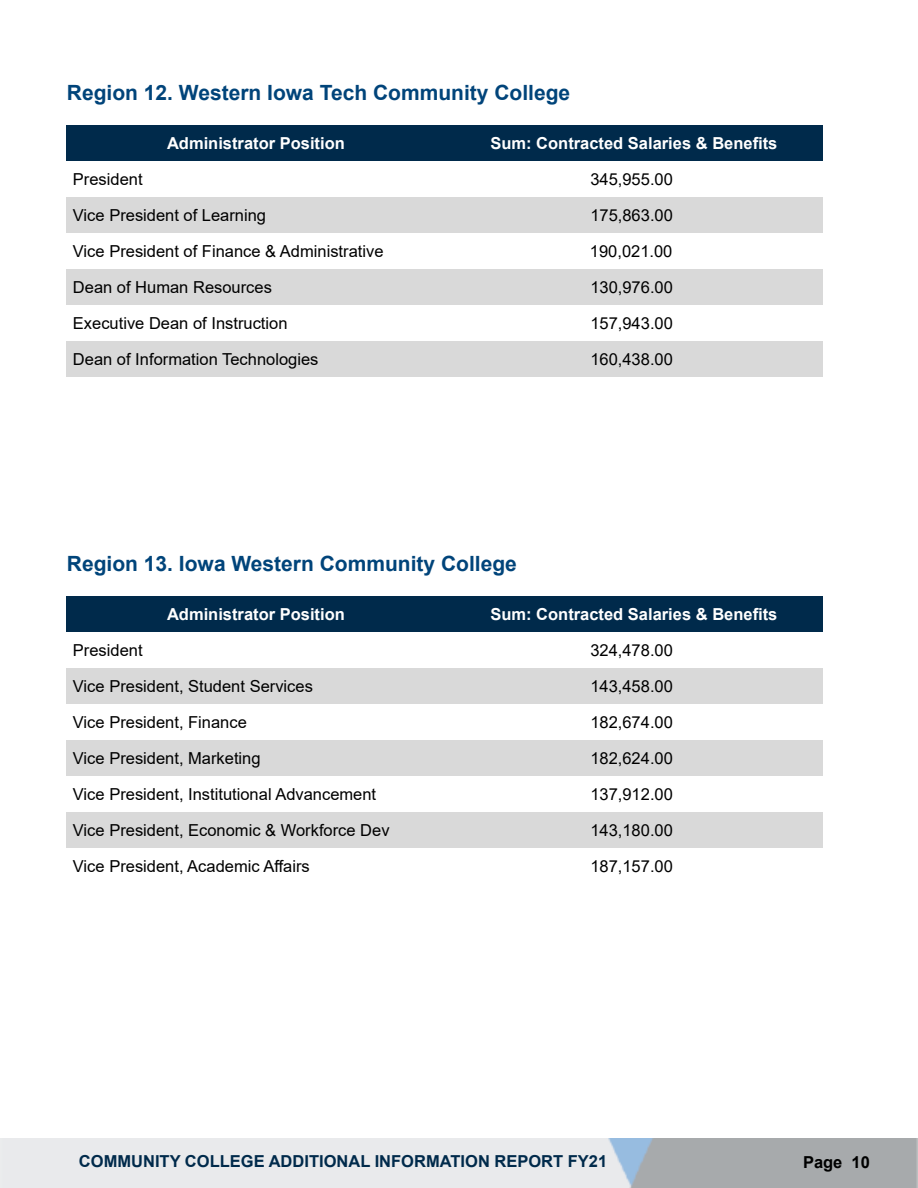
<style>
.page{position:relative;width:918px;height:1188px;background:#fff}
.page>*{position:absolute;margin:0;border:0;box-sizing:border-box;transform-origin:0 0}
.t1{font:700 21px "Arial";color:#00447a}
.t2{font:16.5px "Arial";color:#000}
.t3{font:700 16.5px "Arial";color:#fff}
.t4{font:700 16.5px "Arial";color:#002a4b}
.t5{font:700 16.5px "Arial";color:#000}
</style>
<div class="page">
<div style="left:445px;top:812px;width:378px;height:36px;background:#d9d9d9"></div>
<div style="left:67px;top:812px;width:378px;height:36px;background:#d9d9d9"></div>
<div style="left:445px;top:740px;width:378px;height:36px;background:#d9d9d9"></div>
<div style="left:67px;top:740px;width:378px;height:36px;background:#d9d9d9"></div>
<div style="left:445px;top:668px;width:378px;height:36px;background:#d9d9d9"></div>
<div style="left:67px;top:668px;width:378px;height:36px;background:#d9d9d9"></div>
<div style="left:445px;top:341px;width:378px;height:36px;background:#d9d9d9"></div>
<div style="left:67px;top:341px;width:378px;height:36px;background:#d9d9d9"></div>
<div style="left:445px;top:269px;width:378px;height:36px;background:#d9d9d9"></div>
<div style="left:67px;top:269px;width:378px;height:36px;background:#d9d9d9"></div>
<div style="left:445px;top:197px;width:378px;height:36px;background:#d9d9d9"></div>
<div style="left:67px;top:197px;width:378px;height:36px;background:#d9d9d9"></div>
<div style="left:67px;top:125px;width:378px;height:36px;background:#002a4b"></div>
<div style="left:445px;top:125px;width:378px;height:36px;background:#002a4b"></div>
<div style="left:67px;top:596px;width:378px;height:36px;background:#002a4b"></div>
<div style="left:445px;top:596px;width:378px;height:36px;background:#002a4b"></div>
<p class="t1" style="left:67px;top:78px;width:505px">Region 12. Western Iowa Tech Community College</p>
<p class="t3" style="left:167px;top:131px;width:179px">Administrator Position</p>
<p class="t3" style="left:490px;top:131px;width:288px">Sum: Contracted Salaries &amp; Benefits</p>
<p class="t2" style="left:73px;top:168px;width:71px">President</p>
<p class="t2" style="left:590px;top:168px;width:84px">345,955.00</p>
<p class="t2" style="left:73px;top:204px;width:195px">Vice President of Learning</p>
<p class="t2" style="left:590px;top:204px;width:84px">175,863.00</p>
<p class="t2" style="left:73px;top:240px;width:312px">Vice President of Finance &amp; Administrative</p>
<p class="t2" style="left:590px;top:240px;width:84px">190,021.00</p>
<p class="t2" style="left:73px;top:276px;width:200px">Dean of Human Resources</p>
<p class="t2" style="left:590px;top:276px;width:84px">130,976.00</p>
<p class="t2" style="left:73px;top:312px;width:216px">Executive Dean of Instruction</p>
<p class="t2" style="left:590px;top:312px;width:84px">157,943.00</p>
<p class="t2" style="left:73px;top:348px;width:247px">Dean of Information Technologies</p>
<p class="t2" style="left:590px;top:348px;width:84px">160,438.00</p>
<p class="t1" style="left:67px;top:549px;width:452px">Region 13. Iowa Western Community College</p>
<p class="t3" style="left:167px;top:602px;width:179px">Administrator Position</p>
<p class="t3" style="left:490px;top:602px;width:288px">Sum: Contracted Salaries &amp; Benefits</p>
<p class="t2" style="left:73px;top:638px;width:71px">President</p>
<p class="t2" style="left:590px;top:638px;width:84px">324,478.00</p>
<p class="t2" style="left:73px;top:674px;width:241px">Vice President, Student Services</p>
<p class="t2" style="left:590px;top:674px;width:84px">143,458.00</p>
<p class="t2" style="left:73px;top:710px;width:175px">Vice President, Finance</p>
<p class="t2" style="left:590px;top:710px;width:84px">182,674.00</p>
<p class="t2" style="left:73px;top:746px;width:189px">Vice President, Marketing</p>
<p class="t2" style="left:590px;top:746px;width:84px">182,624.00</p>
<p class="t2" style="left:73px;top:782px;width:305px">Vice President, Institutional Advancement</p>
<p class="t2" style="left:590px;top:782px;width:84px">137,912.00</p>
<p class="t2" style="left:73px;top:818px;width:318px">Vice President, Economic &amp; Workforce Dev</p>
<p class="t2" style="left:590px;top:818px;width:84px">143,180.00</p>
<p class="t2" style="left:73px;top:854px;width:238px">Vice President, Academic Affairs</p>
<p class="t2" style="left:590px;top:854px;width:84px">187,157.00</p>
<p class="t4" style="left:79px;top:1150px;width:530px">COMMUNITY COLLEGE ADDITIONAL INFORMATION REPORT FY21</p>
<p class="t5" style="left:803px;top:1151px;width:68px">Page 10</p>
</div>
